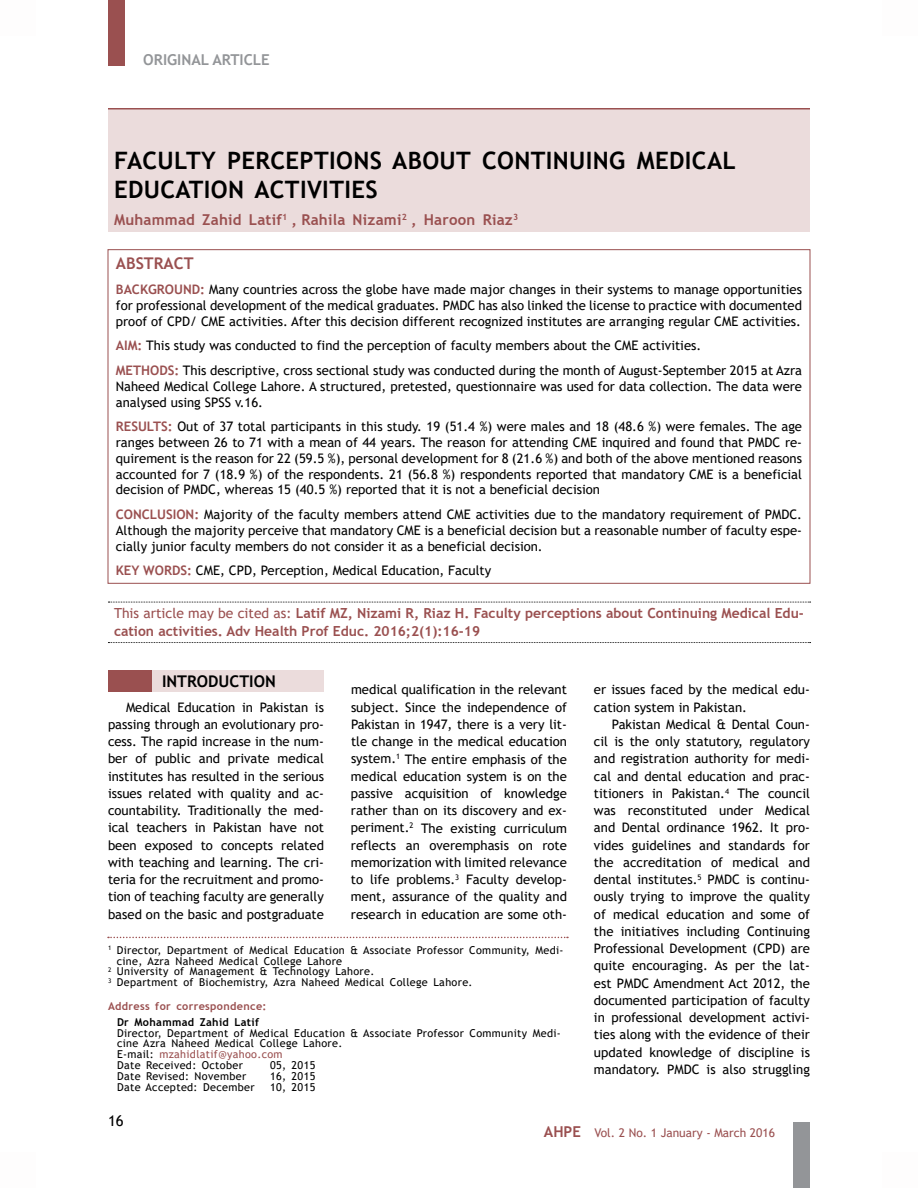
<style>
.page{position:relative;width:918px;height:1188px;background:#fff}
.page>*{position:absolute;margin:0;border:0;box-sizing:border-box;transform-origin:0 0}
.t1{font:700 24px/28.8px "Trebuchet MS";letter-spacing:.015em;color:#000}
.t2{font:700 16.2px "Trebuchet MS";color:#000}
.t3{font:700 16.2px "Trebuchet MS";color:#9a5050}
.t4{font:700 15px "Trebuchet MS";letter-spacing:.015em;color:#9a5050}
.t5{font:700 15px "Trebuchet MS";color:#939598}
.t6{font:15px "Trebuchet MS";color:#000}
.t7{font:700 13.8px/17.2px "Trebuchet MS";color:#9a5050}
.t8{font:13.2px/17.2px "Trebuchet MS";color:#000;text-align:justify}
.t9{font:12px "Trebuchet MS";color:#9a5050}
.t10{font:10.8px/10.8px "Trebuchet MS";letter-spacing:.03em;color:#000}
.t11{font:700 10.8px "Trebuchet MS";letter-spacing:.03em;color:#9a5050}
.t12{font:700 10.8px "Trebuchet MS";letter-spacing:.03em;color:#000}
.s1{font-weight:700;color:#9a5050}
.s2{font-weight:400}
.s3{color:#9a5050}
.s4{font-weight:700;font-size:15px}
</style>
<div class="page">
<div style="left:108px;top:0;width:16px;height:65px;background:#9a5050"></div>
<div style="left:794px;top:1123px;width:16px;height:65px;background:#939598"></div>
<div style="left:108px;top:108px;width:702px;height:123px;background:#ebdcdc"></div>
<svg style="left:108px;top:602px;width:703px;height:1px"></svg>
<svg style="left:108px;top:642px;width:703px;height:1px"></svg>
<div style="left:151px;top:670px;width:173px;height:22px;background:#ebdcdc"></div>
<div style="left:108px;top:670px;width:43px;height:22px;background:#9a5050"></div>
<hr style="left:108px;top:108px;width:702px;height:2px;background:#9a5050">
<svg style="left:108px;top:937px;width:460px;height:1px"></svg>
<p class="t5" style="left:143px;top:51px;width:128px">ORIGINAL ARTICLE</p>
<h1 class="t1" style="left:114px;top:147px;width:623px">FACULTY PERCEPTIONS ABOUT CONTINUING MEDICAL<br>EDUCATION ACTIVITIES</h1>
<p class="t4" style="left:114px;top:211px;width:406px">Muhammad Zahid Latif<sup>1</sup> , Rahila Nizami<sup>2</sup> , Haroon Riaz<sup>3</sup></p>
<p class="t3" style="left:116px;top:254px;width:79px">ABSTRACT</p>
<p class="t8" style="left:116px;top:282px;width:688px;line-height:15.8px"><span class="s1">BACKGROUND:</span> Many countries across the globe have made major changes in their systems to manage opportunities for professional development of the medical graduates. PMDC has also linked the license to practice with documented proof of CPD/ CME activities. After this decision different recognized institutes are arranging regular CME activities.</p>
<p class="t8" style="left:116px;top:333px;width:688px;line-height:24.8px"><span class="s1">AIM:</span> This study was conducted to find the perception of faculty members about the CME activities.<br><span class="s1">METHODS:</span> This descriptive, cross sectional study was conducted during the month of August-September 2015 at Azra</p>
<p class="t8" style="left:116px;top:378px;width:688px;line-height:15.8px">Naheed Medical College Lahore. A structured, pretested, questionnaire was used for data collection. The data were analysed using SPSS v.16.</p>
<p class="t8" style="left:116px;top:419px;width:688px;line-height:15.8px"><span class="s1">RESULTS:</span> Out of 37 total participants in this study. 19 (51.4 %) were males and 18 (48.6 %) were females. The age ranges between 26 to 71 with a mean of 44 years. The reason for attending CME inquired and found that PMDC re&shy;quirement is the reason for 22 (59.5 %), personal development for 8 (21.6 %) and both of the above mentioned reasons accounted for 7 (18.9 %) of the respondents. 21 (56.8 %) respondents reported that mandatory CME is a beneficial decision of PMDC, whereas 15 (40.5 %) reported that it is not a beneficial decision</p>
<p class="t8" style="left:116px;top:507px;width:688px;line-height:15.8px"><span class="s1">CONCLUSION:</span> Majority of the faculty members attend CME activities due to the mandatory requirement of PMDC.<br>Although the majority perceive that mandatory CME is a beneficial decision but a reasonable number of faculty espe&shy;cially junior faculty members do not consider it as a beneficial decision.</p>
<p class="t8" style="left:116px;top:562px;width:377px"><span class="s1">KEY WORDS:</span> CME, CPD, Perception, Medical Education, Faculty</p>
<p class="t7" style="left:114px;top:605px;width:692px"><span class="s2">This article may be cited as:</span> Latif MZ, Nizami R, Riaz H. Faculty perceptions about Continuing Medical Edu&shy;cation activities. Adv Health Prof Educ. 2016;2(1):16-19</p>
<p class="t2" style="left:162px;top:671px;width:115px">INTRODUCTION</p>
<p class="t8" style="left:108px;top:698px;width:218px;text-indent:18px">Medical Education in Pakistan is passing through an evolutionary pro&shy;cess. The rapid increase in the num&shy;ber of public and private medical institutes has resulted in the serious issues related with quality and ac&shy;countability. Traditionally the med&shy;ical teachers in Pakistan have not been exposed to concepts related with teaching and learning. The cri&shy;teria for the recruitment and promo&shy;tion of teaching faculty are generally based on the basic and postgraduate</p>
<p class="t8" style="left:351px;top:681px;width:218px">medical qualification in the relevant subject. Since the independence of Pakistan in 1947, there is a very lit&shy;tle change in the medical education system.<sup>1</sup> The entire emphasis of the medical education system is on the passive acquisition of knowledge rather than on its discovery and ex&shy;periment.<sup>2</sup> The existing curriculum reflects an overemphasis on rote memorization with limited relevance to life problems.<sup>3</sup> Faculty develop&shy;ment, assurance of the quality and research in education are some oth-</p>
<p class="t8" style="left:594px;top:681px;width:217px">er issues faced by the medical edu&shy;cation system in Pakistan.</p>
<p class="t8" style="left:594px;top:716px;width:218px;text-indent:18px">Pakistan Medical &amp; Dental Coun&shy;cil is the only statutory, regulatory and registration authority for medi&shy;cal and dental education and prac&shy;titioners in Pakistan.<sup>4</sup> The council was reconstituted under Medical and Dental ordinance 1962. It pro&shy;vides guidelines and standards for the accreditation of medical and dental institutes.<sup>5</sup> PMDC is continu&shy;ously trying to improve the quality of medical education and some of the initiatives including Continuing Professional Development (CPD) are quite encouraging. As per the lat&shy;est PMDC Amendment Act 2012, the documented participation of faculty in professional development activi&shy;ties along with the evidence of their updated knowledge of discipline is mandatory. PMDC is also struggling</p>
<p class="t10" style="left:108px;top:944px;width:457px"><sup>1</sup> Director, Department of Medical Education &amp; Associate Professor Community, Medi-</p>
<p class="t10" style="left:117px;top:955px;width:227px">cine, Azra Naheed Medical College Lahore</p>
<p class="t10" style="left:108px;top:966px;width:268px"><sup>2</sup> University of Management &amp; Technology Lahore.</p>
<p class="t10" style="left:108px;top:977px;width:366px"><sup>3</sup> Department of Biochemistry, Azra Naheed Medical College Lahore.</p>
<p class="t11" style="left:108px;top:1000px;width:160px">Address for correspondence:</p>
<p class="t12" style="left:117px;top:1015px;width:144px">Dr Mohammad Zahid Latif</p>
<p class="t10" style="left:117px;top:1027px;width:445px">Director, Department of Medical Education &amp; Associate Professor Community Medi&shy;cine Azra Naheed Medical College Lahore.<br>E-mail: <span class="s3">mzahidlatif@yahoo.com<br></span>Date Received: October</p>
<p class="t10" style="left:270px;top:1060px;width:47px">05, 2015</p>
<p class="t10" style="left:117px;top:1071px;width:131px">Date Revised: November</p>
<p class="t10" style="left:270px;top:1071px;width:47px">16, 2015</p>
<p class="t10" style="left:117px;top:1082px;width:139px">Date Accepted: December</p>
<p class="t10" style="left:270px;top:1082px;width:47px">10, 2015</p>
<p class="t6" style="left:108px;top:1112px;width:17px">16</p>
<p class="t9" style="left:544px;top:1125px;width:233px"><span class="s4">AHPE</span> Vol. 2 No. 1 January - March 2016</p>
</div>
